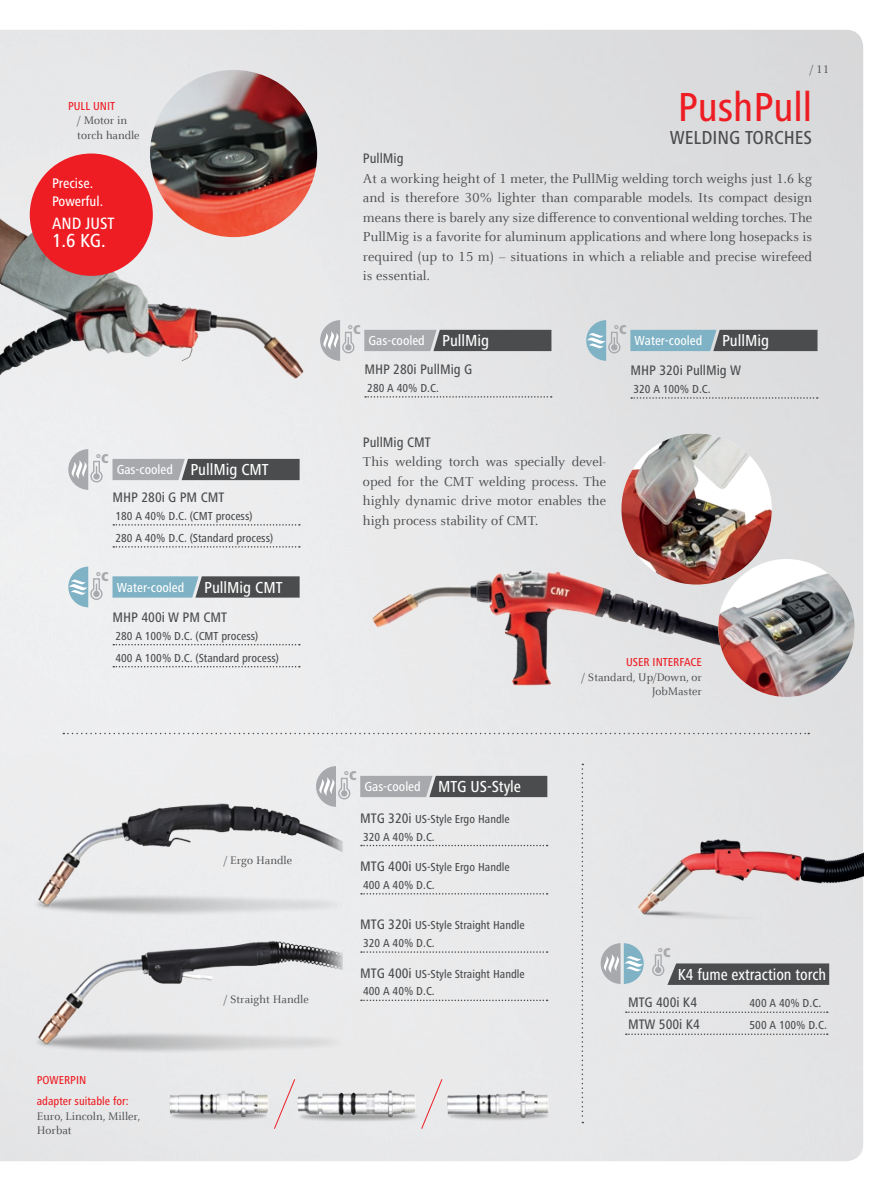
<style>
.page{position:relative;width:893px;height:1191px;background:#fff}
.page>*{position:absolute;margin:0;border:0;box-sizing:border-box;transform-origin:0 0}
.t1{font:500 condensed 42px "Frutiger Next LTW1 G";color:#ee1d23}
.t2{font:500 condensed 19.65px "Frutiger Next LTW1 G";color:#fff}
.t3{font:500 condensed 19.5px "Frutiger Next LTW1 G";color:#4b4c4d}
.t4{font:500 condensed 16.95px "Frutiger Next LTW1 G";color:#fff}
.t5{font:500 condensed 16.5px "Frutiger Next LTW1 G";color:#fff}
.t6{font:500 condensed 14.4px/17.2px "Frutiger Next LTW1 G";color:#fff}
.t7{font:14.25px/19.5px "Celeste Offc Pro";color:#4b4c4d;text-align:justify}
.t8{font:500 condensed 14.25px "Frutiger Next LTW1 G";color:#4b4c4d}
.t9{font:500 condensed 13.5px "Frutiger Next LTW1 G";color:#fff}
.t10{font:900 condensed 13.2px "Frutiger Next LTW1 G";color:#a8a9ad}
.t11{font:500 condensed 12px/17.7px "Frutiger Next LTW1 G";color:#4b4c4d}
.t12{font:12px/14.4px "Celeste Offc Pro";color:#4b4c4d}
.t13{font:500 condensed 12px/21.6px "Frutiger Next LTW1 G";color:#ee1d23}
.s1{font-size:16.5px}
.s2{font-size:13.5px}
.s3{font-size:14.25px}
</style>
<div class="page">
<img style="left:0;top:30px;width:863px;height:1131px">
<img style="left:343px;top:557px;width:375px;height:139px">
<img style="left:7px;top:791px;width:336px;height:151px">
<img style="left:8px;top:928px;width:335px;height:151px">
<svg style="left:582px;top:763px;width:1px;height:360px"></svg>
<img style="left:0;top:196px;width:319px;height:206px">
<img style="left:150px;top:70px;width:167px;height:167px;border-radius:84px">
<img style="left:718px;top:559px;width:137px;height:138px">
<img style="left:621px;top:433px;width:151px;height:151px;border-radius:75px">
<svg style="left:63px;top:732px;width:746px;height:2px"></svg>
<img style="left:598px;top:815px;width:265px;height:121px">
<img style="left:159px;top:1084px;width:114px;height:41px">
<img style="left:296px;top:1084px;width:125px;height:41px">
<img style="left:443px;top:1084px;width:110px;height:41px">
<svg style="left:273px;top:1078px;width:23px;height:51px"></svg>
<svg style="left:421px;top:1078px;width:22px;height:51px"></svg>
<svg style="left:68px;top:566px;width:35px;height:41px"></svg>
<svg style="left:316px;top:766px;width:35px;height:41px"></svg>
<svg style="left:601px;top:943px;width:43px;height:41px;background:#b7c7ce"></svg>
<svg style="left:68px;top:449px;width:35px;height:41px"></svg>
<svg style="left:320px;top:320px;width:35px;height:41px"></svg>
<svg style="left:586px;top:320px;width:35px;height:41px"></svg>
<div style="left:30px;top:153px;width:123px;height:123px;background:#ee1d23;border-radius:50%"></div>
<svg style="left:113px;top:644px;width:187px;height:1px"></svg>
<svg style="left:113px;top:666px;width:187px;height:1px"></svg>
<svg style="left:113px;top:576px;width:187px;height:21px;background:#667d86"></svg>
<svg style="left:361px;top:844px;width:187px;height:2px"></svg>
<svg style="left:361px;top:893px;width:187px;height:1px"></svg>
<svg style="left:361px;top:951px;width:187px;height:1px"></svg>
<svg style="left:361px;top:999px;width:187px;height:2px"></svg>
<svg style="left:360px;top:776px;width:187px;height:21px;background:#707173"></svg>
<svg style="left:626px;top:1011px;width:202px;height:2px"></svg>
<svg style="left:626px;top:1033px;width:202px;height:2px"></svg>
<svg style="left:651px;top:953px;width:178px;height:32px;background:#88888a"></svg>
<svg style="left:113px;top:524px;width:187px;height:1px"></svg>
<svg style="left:113px;top:546px;width:187px;height:1px"></svg>
<svg style="left:113px;top:459px;width:187px;height:21px;background:#707173"></svg>
<svg style="left:365px;top:396px;width:187px;height:1px"></svg>
<svg style="left:364px;top:330px;width:187px;height:21px;background:#707173"></svg>
<svg style="left:630px;top:330px;width:187px;height:21px;background:#647c84"></svg>
<svg style="left:631px;top:397px;width:187px;height:2px"></svg>
<p class="t13" style="left:68px;top:95px;width:49px">PULL UNIT</p>
<p class="t12" style="left:77px;top:113px;width:64px">/ Motor in torch handle</p>
<p class="t6" style="left:52px;top:175px;width:53px">Precise.<br>Powerful.</p>
<h2 class="t2" style="left:52px;top:230px;width:55px">1.6 KG.</h2>
<p class="t4" style="left:52px;top:214px;width:64px">AND JUST</p>
<p class="t10" style="left:96px;top:451px;width:14px">°C</p>
<p class="t9" style="left:117px;top:462px;width:154px">Gas-cooled <span class="s1">PullMig CMT</span></p>
<p class="t8" style="left:113px;top:489px;width:113px">MHP 280i G PM CMT</p>
<p class="t11" style="left:115px;top:505px;width:159px;line-height:22px">180 A 40% D.C. (CMT process)<br>280 A 40% D.C. (Standard process)</p>
<p class="t10" style="left:96px;top:568px;width:14px">°C</p>
<p class="t9" style="left:117px;top:579px;width:167px">Water-cooled <span class="s1">PullMig CMT</span></p>
<p class="t8" style="left:113px;top:609px;width:116px">MHP 400i W PM CMT</p>
<p class="t11" style="left:115px;top:624px;width:165px;line-height:22px">280 A 100% D.C. (CMT process)<br>400 A 100% D.C. (Standard process)</p>
<p class="t12" style="left:224px;top:853px;width:70px">/ Ergo Handle</p>
<p class="t13" style="left:37px;top:1069px;width:93px">POWERPIN<br>adapter suitable for:</p>
<p class="t12" style="left:37px;top:1108px;width:105px">Euro, Lincoln, Miller,<br>Horbat</p>
<p class="t12" style="left:224px;top:991px;width:87px">/ Straight Handle</p>
<p class="t12" style="left:810px;top:61px;width:21px">/ 11</p>
<h1 class="t1" style="left:678px;top:83px;width:136px">PushPull</h1>
<h3 class="t3" style="left:670px;top:127px;width:144px">WELDING TORCHES</h3>
<p class="t8" style="left:363px;top:150px;width:42px">PullMig</p>
<p class="t7" style="left:363px;top:168px;width:451px">At a working height of 1 meter, the PullMig welding torch weighs just 1.6 kg and is therefore 30% lighter than comparable models. Its compact design means there is barely any size difference to conventional welding torches. The PullMig is a favorite for aluminum applications and where long hosepacks is required (up to 15 m) – situations in which a reliable and precise wirefeed is essential.</p>
<p class="t10" style="left:348px;top:322px;width:14px">°C</p>
<p class="t10" style="left:614px;top:322px;width:14px">°C</p>
<p class="t9" style="left:369px;top:333px;width:122px">Gas-cooled <span class="s1">PullMig</span></p>
<p class="t9" style="left:635px;top:333px;width:136px">Water-cooled <span class="s1">PullMig</span></p>
<p class="t8" style="left:630px;top:362px;width:112px">MHP 320i PullMig W</p>
<p class="t11" style="left:633px;top:380px;width:79px">320 A 100% D.C.</p>
<p class="t8" style="left:364px;top:361px;width:109px">MHP 280i PullMig G</p>
<p class="t11" style="left:367px;top:379px;width:73px">280 A 40% D.C.</p>
<p class="t8" style="left:363px;top:434px;width:69px">PullMig CMT</p>
<p class="t7" style="left:363px;top:452px;width:245px">This welding torch was specially devel&shy;oped for the CMT welding process. The highly dynamic drive motor enables the high process stability of CMT.</p>
<p class="t10" style="left:344px;top:768px;width:14px">°C</p>
<p class="t5" style="left:364px;top:777px;width:158px"><span class="s2">Gas-cooled</span> MTG US-Style</p>
<p class="t11" style="left:360px;top:810px;width:151px"><span class="s3">MTG 320i</span> US-Style Ergo Handle<br>320 A 40% D.C.</p>
<p class="t11" style="left:360px;top:858px;width:151px"><span class="s3">MTG 400i</span> US-Style Ergo Handle<br>400 A 40% D.C.</p>
<p class="t11" style="left:360px;top:916px;width:166px"><span class="s3">MTG 320i</span> US-Style Straight Handle<br>320 A 40% D.C.</p>
<p class="t11" style="left:360px;top:964px;width:166px"><span class="s3">MTG 400i</span> US-Style Straight Handle<br>400 A 40% D.C.</p>
<p class="t13" style="left:626px;top:651px;width:77px">USER INTERFACE</p>
<p class="t12" style="left:581px;top:669px;width:122px;text-align:right">/ Standard, Up/Down, or<br>JobMaster</p>
<p class="t10" style="left:658px;top:944px;width:14px">°C</p>
<p class="t5" style="left:678px;top:965px;width:150px">K4 fume extraction torch</p>
<p class="t8" style="left:628px;top:994px;width:71px">MTG 400i K4</p>
<p class="t11" style="left:750px;top:994px;width:73px">400 A 40% D.C.</p>
<p class="t8" style="left:628px;top:1016px;width:73px">MTW 500i K4</p>
<p class="t11" style="left:750px;top:1016px;width:79px">500 A 100% D.C.</p>
</div>
